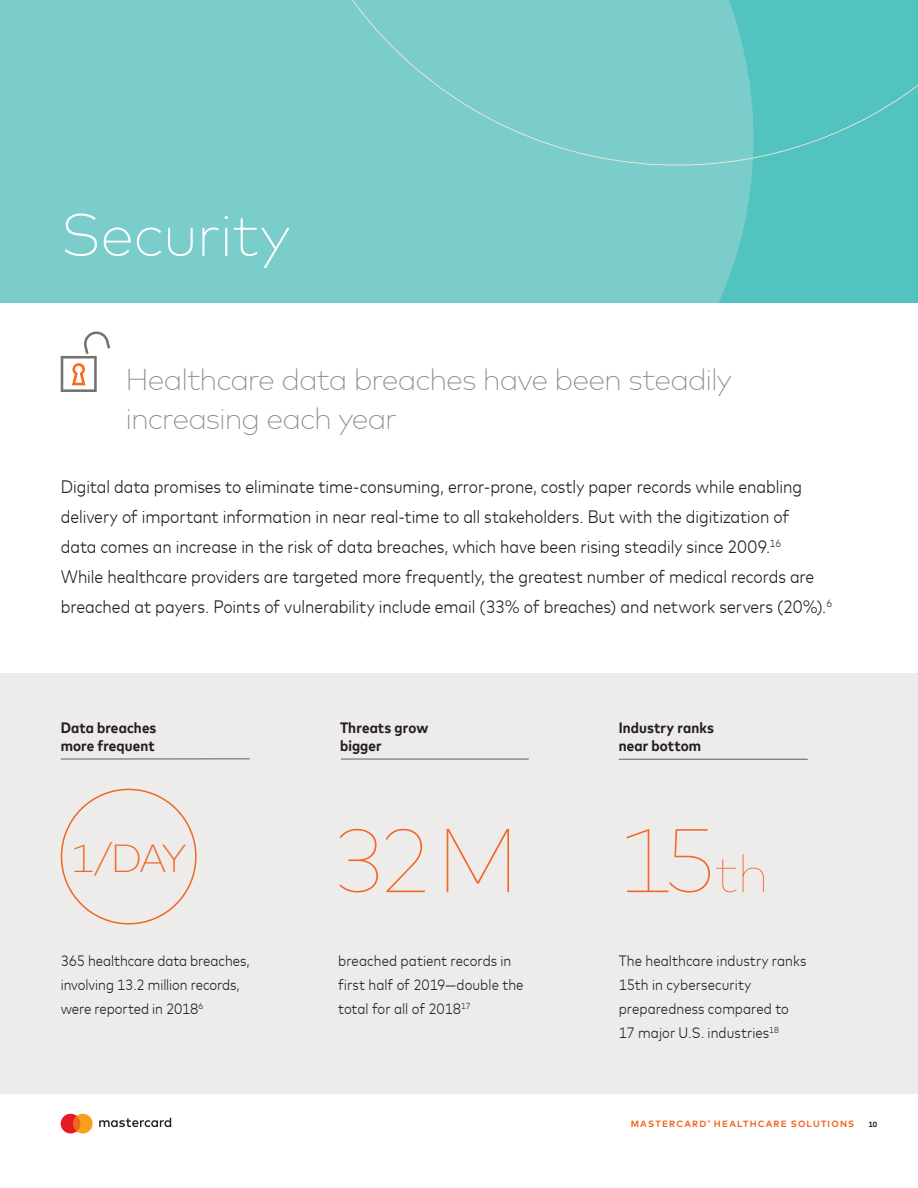
<style>
.page{position:relative;width:918px;height:1188px;background:#fff}
.page>*{position:absolute;margin:0;border:0;box-sizing:border-box;transform-origin:0 0}
.t1{font:100 90px "Mark Offc For MC";color:#f26522}
.t2{font:200 60px "Mark Offc For MC";letter-spacing:-.015em;color:#fff}
.t3{font:200 39px "Mark Offc For MC";color:#f26522}
.t4{font:200 30px/39px "Mark Offc For MC";letter-spacing:-.035em;color:#8d8b89}
.t5{font:300 18px/30px "Mark For MC Nrw";letter-spacing:-.005em;color:#231f20}
.t6{font:300 15px/24px "Mark For MC Nrw";color:#231f20}
.t7{font:700 15px/18px "Mark For MC Nrw";letter-spacing:.01em;color:#231f20}
.t8{font:700 9px "Mark Offc For MC";letter-spacing:.13em;color:#f26522}
.t9{font:700 7.5px "Mark Offc For MC";color:#231f20}
.s1{font-size:52.5px}
</style>
<div class="page">
<svg style="left:61px;top:1114px;width:32px;height:19px"></svg>
<svg style="left:99px;top:1118px;width:74px;height:9px"></svg>
<div style="left:0;top:673px;width:918px;height:421px;background:#eeecea"></div>
<hr style="left:61px;top:759px;width:189px;height:1px;background:#605e5d">
<hr style="left:341px;top:759px;width:188px;height:1px;background:#605e5d">
<hr style="left:619px;top:759px;width:189px;height:1px;background:#605e5d">
<div style="left:0;top:0;width:918px;height:303px;background:#53c3c0"></div>
<div style="left:0;top:0;width:752px;height:303px;background:#7acdcb"></div>
<svg style="left:228px;top:0;width:690px;height:179px;fill:#7acdcb"></svg>
<svg style="left:61px;top:331px;width:49px;height:61px"></svg>
<h2 class="t2" style="left:61px;top:190px;width:231px">Security</h2>
<h3 class="t4" style="left:126px;top:358px;width:608px">Healthcare data breaches have been steadily increasing each year</h3>
<p class="t5" style="left:61px;top:470px;width:773px">Digital data promises to eliminate time-consuming, error-prone, costly paper records while enabling delivery of important information in near real-time to all stakeholders. But with the digitization of<br>data comes an increase in the risk of data breaches, which have been rising steadily since 2009.<sup>16<br></sup>While healthcare providers are targeted more frequently, the greatest number of medical records are breached at payers. Points of vulnerability include email (33% of breaches) and network servers (20%).<sup>6</sup></p>
<p class="t7" style="left:61px;top:718px;width:97px">Data breaches more frequent</p>
<h3 class="t3" style="left:71px;top:829px;width:116px">1/DAY</h3>
<p class="t6" style="left:61px;top:948px;width:190px">365 healthcare data breaches, involving 13.2 million records, were reported in 2018<sup>6</sup></p>
<p class="t7" style="left:340px;top:718px;width:90px">Threats grow bigger</p>
<h1 class="t1" style="left:332px;top:796px;width:189px">32M</h1>
<p class="t6" style="left:338px;top:948px;width:187px">breached patient records in first half of 2019—double the total for all of 2018<sup>17</sup></p>
<p class="t7" style="left:619px;top:718px;width:97px">Industry ranks near bottom</p>
<h1 class="t1" style="left:619px;top:796px;width:151px">15<span class="s1">th</span></h1>
<p class="t6" style="left:619px;top:948px;width:189px">The healthcare industry ranks<br>15th in cybersecurity preparedness compared to<br>17 major U.S. industries<sup>18</sup></p>
<p class="t8" style="left:631px;top:1117px;width:225px">MASTERCARD<sup>®</sup> HEALTHCARE SOLUTIONS</p>
<p class="t9" style="left:868px;top:1118px;width:10px">10</p>
</div>
